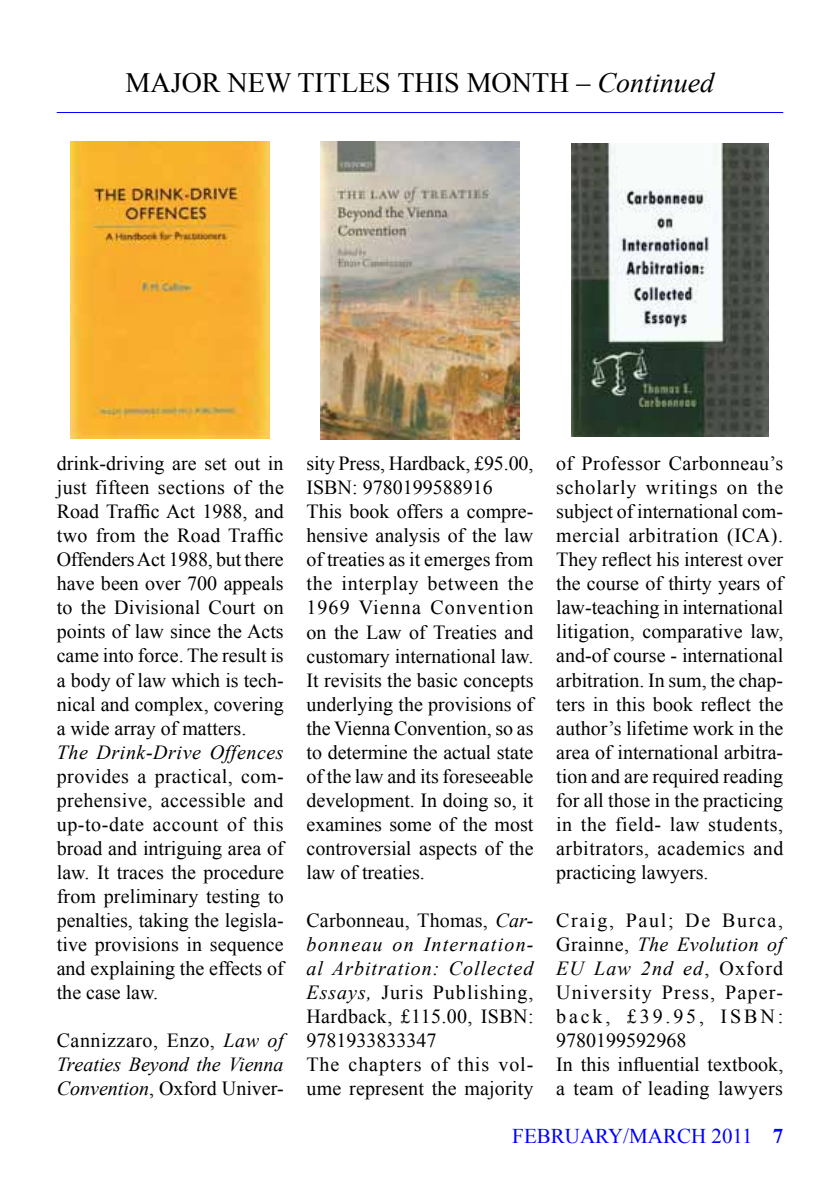
<style>
.page{position:relative;width:840px;height:1191px;background:#fff}
.page>*{position:absolute;margin:0;border:0;box-sizing:border-box;transform-origin:0 0}
.t1{font:28px "Times New Roman";color:#000}
.t2{font:21px "Times New Roman";color:#00f}
.t3{font:20px/24px "Times New Roman";color:#000;text-align:justify}
.t4{font:20px/24px "Times New Roman";letter-spacing:.025em;color:#000}
.t5{font:italic 20px/24px "Times New Roman";color:#000;text-align:justify}
.t6{font:italic 20px "Times New Roman";letter-spacing:.03em;color:#000}
.s1{font-style:italic}
.s2{font-style:normal}
.s3{font-weight:700}
</style>
<div class="page">
<hr style="left:57px;top:112px;width:725px;height:1px;background:#00f">
<img style="left:70px;top:142px;width:200px;height:296px">
<img style="left:320px;top:142px;width:199px;height:298px">
<img style="left:571px;top:144px;width:196px;height:292px">
<h1 class="t1" style="left:126px;top:64px;width:590px">MAJOR NEW TITLES THIS MONTH – <span class="s1">Continued</span></h1>
<p class="t3" style="left:57px;top:451px;width:228px">drink-driving are set out in just fifteen sections of the Road Traffic Act 1988, and two from the Road Traffic Offenders Act 1988, but there have been over 700 appeals to the Divisional Court on points of law since the Acts came into force. The result is a body of law which is tech&shy;nical and complex, covering a wide array of matters.</p>
<p class="t6" style="left:57px;top:738px;width:228px">The Drink-Drive Offences</p>
<p class="t3" style="left:57px;top:763px;width:228px">provides a practical, com&shy;prehensive, accessible and up-to-date account of this broad and intriguing area of law. It traces the procedure from preliminary testing to penalties, taking the legisla&shy;tive provisions in sequence and explaining the effects of the case law.</p>
<p class="t5" style="left:57px;top:1027px;width:228px"><span class="s2">Cannizzaro, Enzo,</span> Law of Treaties Beyond the Vienna Convention<span class="s2">, Oxford Univer-</span></p>
<p class="t3" style="left:306px;top:451px;width:228px;text-align:left">sity Press, Hardback, £95.00,<br>ISBN: 9780199588916<br>This book offers a compre&shy;hensive analysis of the law of treaties as it emerges from the interplay between the<br>1969 Vienna Convention on the Law of Treaties and customary international law.<br>It revisits the basic concepts underlying the provisions of the Vienna Convention, so as to determine the actual state of the law and its foreseeable development. In doing so, it examines some of the most controversial aspects of the law of treaties.</p>
<p class="t3" style="left:306px;top:907px;width:228px;text-align:left">Carbonneau, Thomas, <span class="s1">Car&shy;bonneau on Internation&shy;al Arbitration: Collected<br>Essays,</span> Juris Publishing,<br>Hardback, £115.00, ISBN:<br>9781933833347<br>The chapters of this vol&shy;ume represent the majority</p>
<p class="t3" style="left:556px;top:451px;width:228px">of Professor Carbonneau’s scholarly writings on the subject of international com&shy;mercial arbitration (ICA).<br>They reflect his interest over the course of thirty years of law-teaching in international litigation, comparative law, and-of course - international arbitration. In sum, the chap&shy;ters in this book reflect the author’s lifetime work in the area of international arbitra&shy;tion and are required reading for all those in the practicing in the field- law students, arbitrators, academics and practicing lawyers.</p>
<p class="t4" style="left:556px;top:907px;width:228px">Craig, Paul; De Burca,<br>Grainne, <span class="s1">The Evolution of<br>EU Law 2nd ed</span>, Oxford<br>University Press, Paper&shy;back, £39.95, ISBN:<br>9780199592968<br>In this influential textbook, a team of leading lawyers</p>
<p class="t2" style="left:512px;top:1122px;width:272px">FEBRUARY/MARCH 2011 <span class="s3">7</span></p>
</div>
